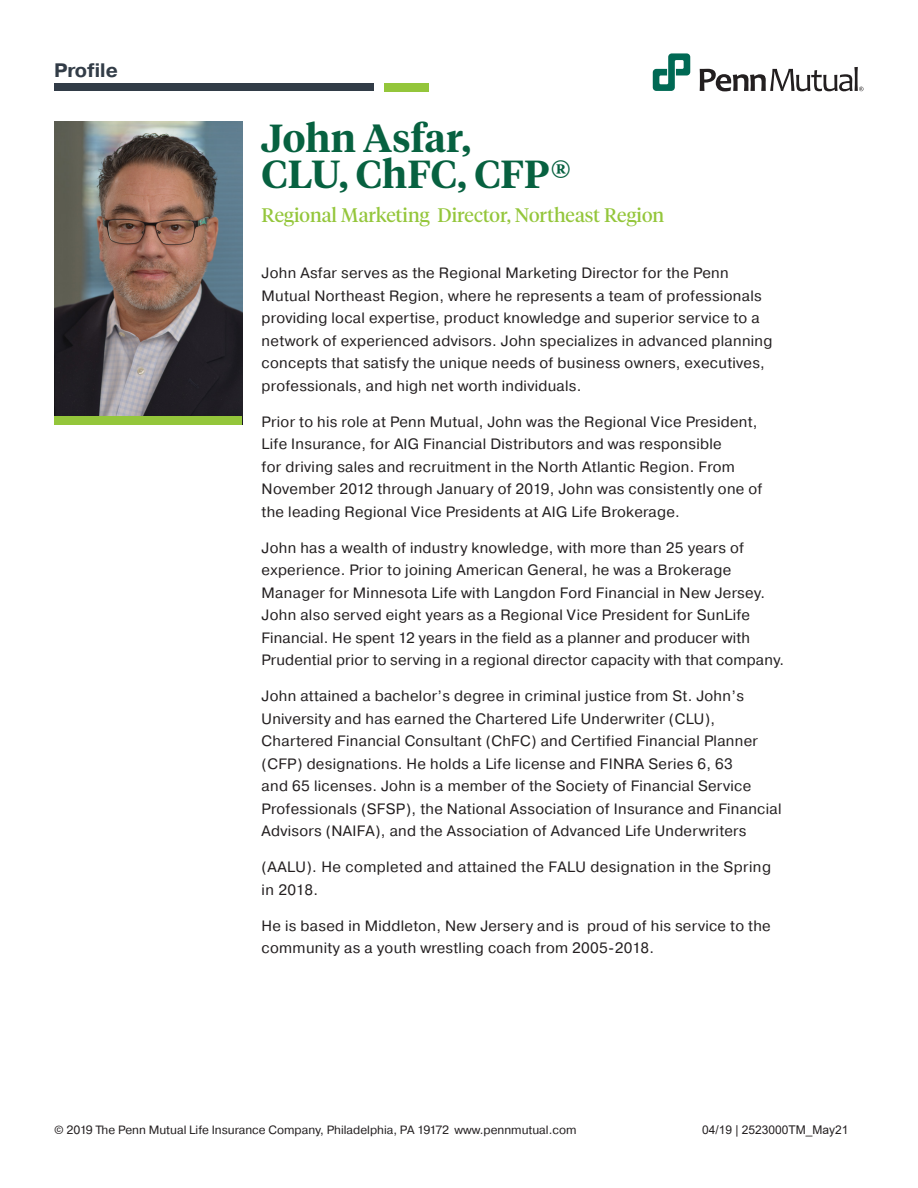
<style>
.page{position:relative;width:918px;height:1188px;background:#fff}
.page>*{position:absolute;margin:0;border:0;box-sizing:border-box;transform-origin:0 0}
.name{font:600 39px/36px "Tiempos Headline";letter-spacing:.005em;color:#076140}
.t1{font:19.5px "Tiempos Headline";color:#94c63b}
.t2{font:700 19.5px "Pragmatica";color:#323c47}
.body_text{font:15px/22.5px "Pragmatica";letter-spacing:.02em;color:#231f20}
.t3{font:12px "Pragmatica";color:#231f20}
.t4{font:12px "Arial";color:#231f20}
</style>
<div class="page">
<img style="left:54px;top:121px;width:188px;height:295px">
<div style="left:54px;top:83px;width:320px;height:8px;background:#323c47"></div>
<div style="left:384px;top:83px;width:45px;height:8px;background:#94c63b"></div>
<svg style="left:653px;top:53px;width:37px;height:38px"></svg>
<svg style="left:700px;top:67px;width:164px;height:24px"></svg>
<div style="left:54px;top:416px;width:188px;height:8px;background:#94c63b"></div>
<p class="t2" style="left:54px;top:57px;width:65px">Profile</p>
<p class="name" style="left:262px;top:118px;width:311px">John Asfar,<br>CLU, ChFC, CFP®</p>
<p class="t1" style="left:262px;top:202px;width:404px">Regional Marketing Director, Northeast Region</p>
<p class="body_text" style="left:262px;top:262px;width:512px">John Asfar serves as the Regional Marketing Director for the Penn Mutual Northeast Region, where he represents a team of professionals providing local expertise, product knowledge and superior service to a network of experienced advisors. John specializes in advanced planning concepts that satisfy the unique needs of business owners, executives, professionals, and high net worth individuals.</p>
<p class="body_text" style="left:262px;top:410px;width:502px">Prior to his role at Penn Mutual, John was the Regional Vice President, Life Insurance, for AIG Financial Distributors and was responsible<br>for driving sales and recruitment in the North Atlantic Region. From November 2012 through January of 2019, John was consistently one of the leading Regional Vice Presidents at AIG Life Brokerage.</p>
<p class="body_text" style="left:262px;top:536px;width:524px">John has a wealth of industry knowledge, with more than 25 years of experience. Prior to joining American General, he was a Brokerage Manager for Minnesota Life with Langdon Ford Financial in New Jersey.<br>John also served eight years as a Regional Vice President for SunLife Financial. He spent 12 years in the field as a planner and producer with Prudential prior to serving in a regional director capacity with that company.</p>
<p class="body_text" style="left:262px;top:685px;width:521px">John attained a bachelor’s degree in criminal justice from St. John’s University and has earned the Chartered Life Underwriter (CLU), Chartered Financial Consultant (ChFC) and Certified Financial Planner (CFP) designations. He holds a Life license and FINRA Series 6, 63<br>and 65 licenses. John is a member of the Society of Financial Service Professionals (SFSP), the National Association of Insurance and Financial Advisors (NAIFA), and the Association of Advanced Life Underwriters</p>
<p class="body_text" style="left:262px;top:856px;width:511px">(AALU). He completed and attained the FALU designation in the Spring in 2018.</p>
<p class="body_text" style="left:262px;top:914px;width:511px">He is based in Middleton, New Jersery and is proud of his service to the community as a youth wrestling coach from 2005-2018.</p>
<p class="t3" style="left:54px;top:1122px;width:524px">© 2019 The Penn Mutual Life Insurance Company, Philadelphia, PA 19172 www.pennmutual.com</p>
<p class="t4" style="left:702px;top:1122px;width:148px">04/19 | 2523000TM_May21</p>
</div>
